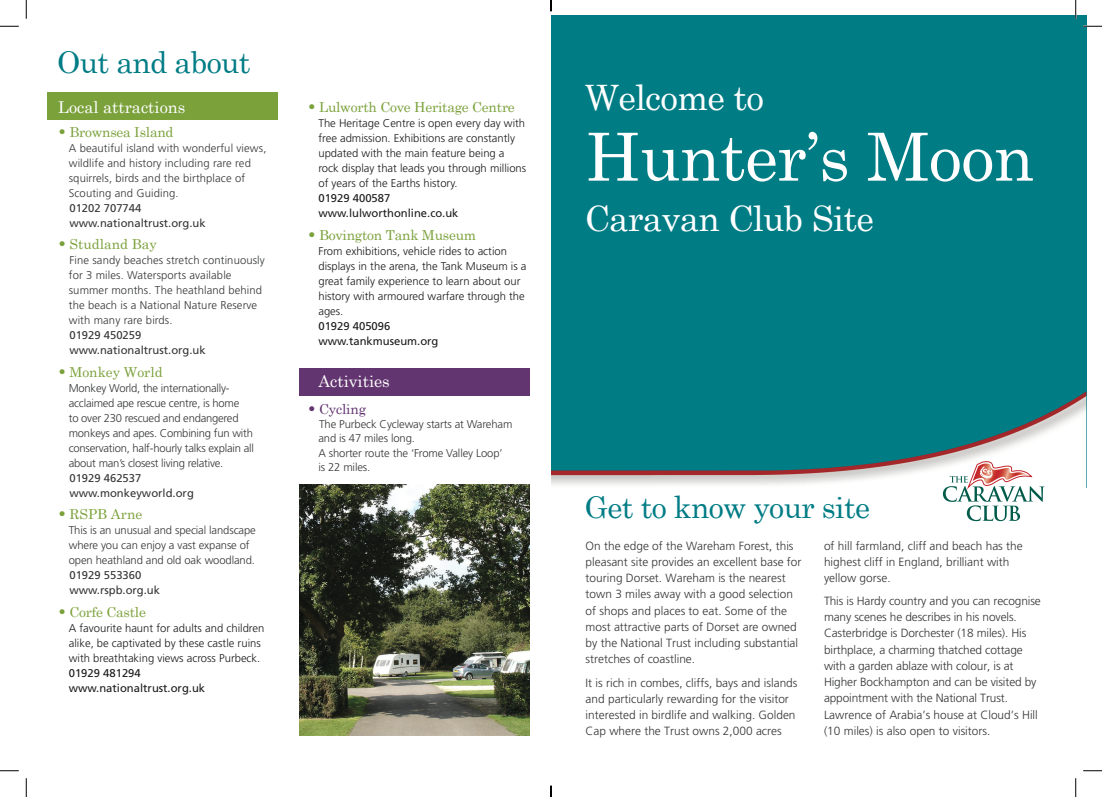
<style>
.page{position:relative;width:1102px;height:797px;background:#fff}
.page>*{position:absolute;margin:0;border:0;box-sizing:border-box;transform-origin:0 0}
.t1{font:66.25px "Century Schoolbook";letter-spacing:-.01em;color:#fff}
.t2{font:35px "Century Schoolbook";letter-spacing:-.02em;color:#fff}
.t3{font:30px "Century Schoolbook";letter-spacing:-.02em;color:#007c85}
.t4{font:16.25px "Century Schoolbook";color:#fff}
.t5{font:13.75px "Century Schoolbook";letter-spacing:-.015em;color:#7ba13b}
.t6{font:13.75px "Century Schoolbook";letter-spacing:-.01em;color:#633570}
.t7{font:300 11.88px/16.2px "Frutiger";color:#343535}
.t8{font:300 11.25px/15px "Frutiger";color:#1a1a1a}
.t9{font:300 11.25px/15px "Frutiger";letter-spacing:-.01em;color:#343535}
.t10{font:300 11.25px/15px "Frutiger";letter-spacing:.01em;color:#343535}
.t11{font:11.25px/15px "Frutiger";color:#343535}
.t12{font:11.25px/15px "Frutiger";color:#1a1a1a}
.s1{font-family:"Ocean Sans Std";font-weight:600;font-size:18.75px}
</style>
<div class="page">
<div style="left:551px;top:16px;width:535px;height:472px;background:#007c85"></div>
<img style="left:551px;top:391px;width:535px;height:97px">
<svg style="left:942px;top:461px;width:102px;height:60px"></svg>
<div style="left:299px;top:368px;width:230px;height:28px;background:#633570"></div>
<div style="left:48px;top:93px;width:230px;height:27px;background:#7ba13b"></div>
<img style="left:299px;top:484px;width:230px;height:251px">
<svg style="left:0;top:25px;width:19px;height:2px"></svg>
<svg style="left:1083px;top:25px;width:18px;height:2px"></svg>
<svg style="left:0;top:770px;width:19px;height:1px"></svg>
<svg style="left:1083px;top:770px;width:18px;height:1px"></svg>
<svg style="left:25px;top:0;width:2px;height:19px"></svg>
<svg style="left:25px;top:778px;width:2px;height:19px"></svg>
<svg style="left:1074px;top:0;width:2px;height:19px"></svg>
<svg style="left:1075px;top:778px;width:1px;height:19px"></svg>
<svg style="left:550px;top:785px;width:1px;height:12px"></svg>
<h3 class="t3" style="left:57px;top:43px;width:195px">Out and about</h3>
<h3 class="t4" style="left:58px;top:97px;width:129px">Local attractions</h3>
<p class="t5" style="left:58px;top:123px;width:117px"><span class="s1">•</span> Brownsea Island</p>
<p class="t10" style="left:69px;top:140px;width:199px">A beautiful island with wonderful views, wildlife and history including rare red squirrels, birds and the birthplace of Scouting and Guiding.</p>
<p class="t11" style="left:69px;top:200px;width:138px">01202 707744 www.nationaltrust.org.uk</p>
<p class="t5" style="left:58px;top:235px;width:100px"><span class="s1">•</span> Studland Bay</p>
<p class="t10" style="left:69px;top:253px;width:197px">Fine sandy beaches stretch continuously for 3 miles. Watersports available summer months. The heathland behind the beach is a National Nature Reserve with many rare birds.</p>
<p class="t11" style="left:69px;top:327px;width:138px">01929 450259 www.nationaltrust.org.uk</p>
<p class="t5" style="left:58px;top:363px;width:106px"><span class="s1">•</span> Monkey World</p>
<p class="t9" style="left:69px;top:380px;width:186px">Monkey World, the internationally&shy;acclaimed ape rescue centre, is home<br>to over 230 rescued and endangered monkeys and apes. Combining fun with conservation, half-hourly talks explain all about man’s closest living relative.</p>
<p class="t11" style="left:69px;top:470px;width:126px">01929 462537 www.monkeyworld.org</p>
<p class="t5" style="left:58px;top:505px;width:86px"><span class="s1">•</span> RSPB Arne</p>
<p class="t9" style="left:69px;top:523px;width:188px">This is an unusual and special landscape where you can enjoy a vast expanse of open heathland and old oak woodland.</p>
<p class="t11" style="left:69px;top:567px;width:92px">01929 553360 www.rspb.org.uk</p>
<p class="t5" style="left:58px;top:603px;width:89px"><span class="s1">•</span> Corfe Castle</p>
<p class="t8" style="left:69px;top:620px;width:197px">A favourite haunt for adults and children alike, be captivated by these castle ruins with breathtaking views across Purbeck.</p>
<p class="t12" style="left:69px;top:665px;width:138px">01929 481294 www.nationaltrust.org.uk</p>
<p class="t5" style="left:308px;top:99px;width:208px"><span class="s1">•</span> Lulworth Cove Heritage Centre</p>
<p class="t8" style="left:318px;top:116px;width:209px">The Heritage Centre is open every day with free admission. Exhibitions are constantly updated with the main feature being a rock display that leads you through millions of years of the Earths history.</p>
<p class="t12" style="left:318px;top:191px;width:142px">01929 400587 www.lulworthonline.co.uk</p>
<p class="t5" style="left:308px;top:226px;width:170px"><span class="s1">•</span> Bovington Tank Museum</p>
<p class="t8" style="left:318px;top:243px;width:209px">From exhibitions, vehicle rides to action displays in the arena, the Tank Museum is a great family experience to learn about our history with armoured warfare through the ages.</p>
<p class="t12" style="left:318px;top:318px;width:122px">01929 405096 www.tankmuseum.org</p>
<h3 class="t4" style="left:318px;top:371px;width:73px">Activities</h3>
<p class="t6" style="left:308px;top:400px;width:60px"><span class="s1">•</span> Cycling</p>
<p class="t9" style="left:318px;top:417px;width:195px;line-height:14.4px">The Purbeck Cycleway starts at Wareham and is 47 miles long.<br>A shorter route the ‘Frome Valley Loop’<br>is 22 miles.</p>
<h2 class="t2" style="left:584px;top:76px;width:181px">Welcome to</h2>
<h1 class="t1" style="left:585px;top:115px;width:450px">Hunter’s Moon</h1>
<h2 class="t2" style="left:584px;top:197px;width:290px">Caravan Club Site</h2>
<h3 class="t3" style="left:584px;top:489px;width:287px">Get to know your site</h3>
<p class="t7" style="left:585px;top:537px;width:217px">On the edge of the Wareham Forest, this pleasant site provides an excellent base for touring Dorset. Wareham is the nearest town 3 miles away with a good selection of shops and places to eat. Some of the most attractive parts of Dorset are owned by the National Trust including substantial stretches of coastline.</p>
<p class="t7" style="left:585px;top:674px;width:213px">It is rich in combes, cliffs, bays and islands and particularly rewarding for the visitor interested in birdlife and walking. Golden Cap where the Trust owns 2,000 acres</p>
<p class="t7" style="left:823px;top:537px;width:200px">of hill farmland, cliff and beach has the highest cliff in England, brilliant with yellow gorse.</p>
<p class="t7" style="left:823px;top:592px;width:218px">This is Hardy country and you can recognise many scenes he describes in his novels.<br>Casterbridge is Dorchester (18 miles). His birthplace, a charming thatched cottage with a garden ablaze with colour, is at Higher Bockhampton and can be visited by appointment with the National Trust.<br>Lawrence of Arabia’s house at Cloud’s Hill (10 miles) is also open to visitors.</p>
</div>
